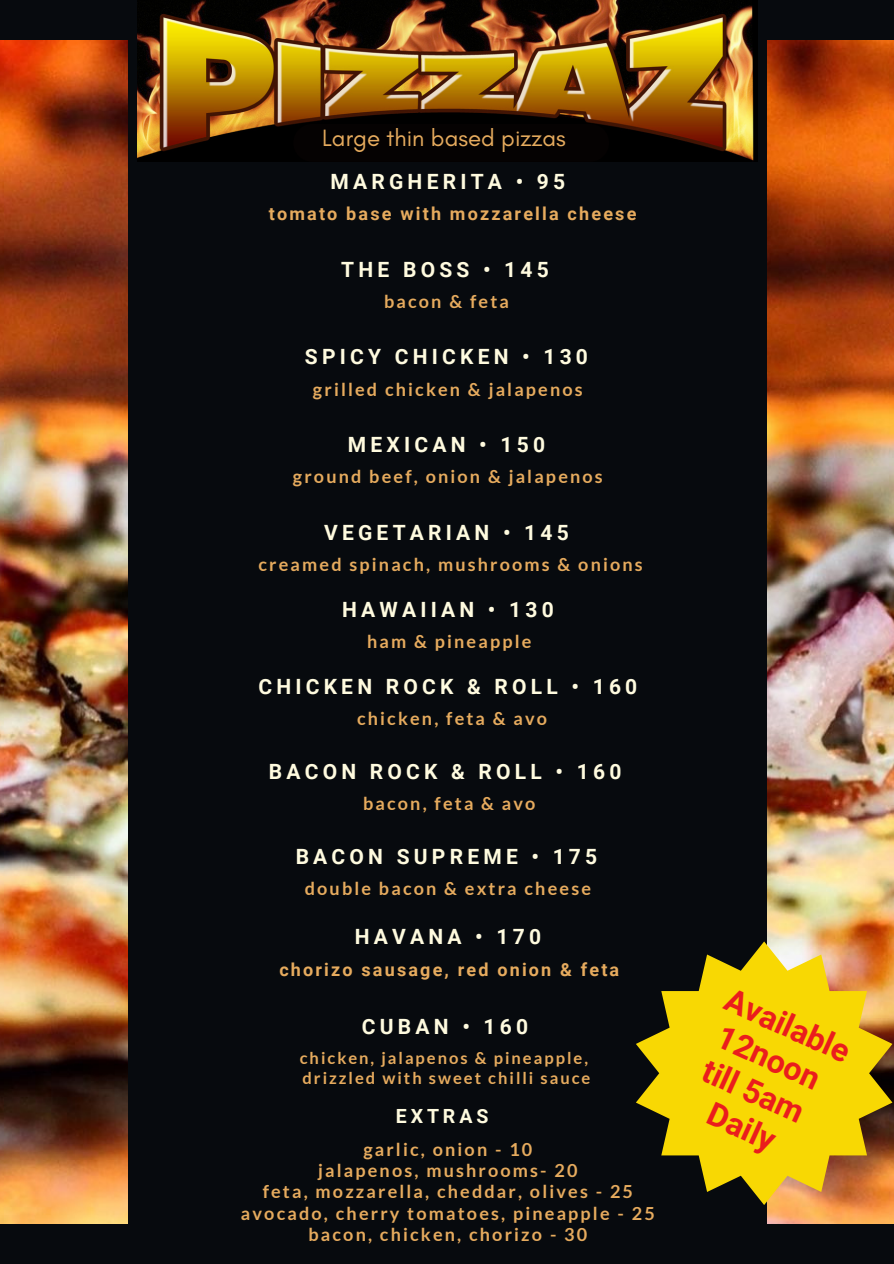
<style>
.page{position:relative;width:894px;height:1264px;background:#fff}
.page>*{position:absolute;margin:0;border:0;box-sizing:border-box;transform-origin:0 0}
.t1{font:700 32.25px "Roboto";color:#ea1d1d}
.t2{font:24px "Glacial Indifference";color:#e6ab5e}
.t3{font:700 21px "Roboto";letter-spacing:.2em;color:#fffbdf}
.t4{font:700 19.5px "Roboto";letter-spacing:.2em;color:#fffbdf}
.t5{font:700 18px "Lato";letter-spacing:.12em;color:#e6ab5e}
.t6{font:700 18px "Roboto";letter-spacing:.12em;color:#e6ab5e}
.t7{font:700 16.5px "Lato";letter-spacing:.12em;color:#e6ab5e}
</style>
<div class="page">
<div style="left:0;top:0;width:893px;height:1263px;background:#070a0e"></div>
<img style="left:0;top:41px;width:127px;height:1182px">
<img style="left:767px;top:41px;width:126px;height:1182px">
<img style="left:137px;top:0;width:620px;height:162px">
<svg style="left:636px;top:941px;width:256px;height:263px;fill:#f8d803"></svg>
<div style="left:293px;top:124px;width:315px;height:37px;background:#050202;border-radius:19px"></div>
<p class="t2" style="left:322px;top:123px;width:245px">Large thin based pizzas</p>
<p class="t3" style="left:330px;top:169px;width:236px">MARGHERITA • 95</p>
<p class="t6" style="left:269px;top:204px;width:369px">tomato base with mozzarella cheese</p>
<p class="t3" style="left:341px;top:257px;width:209px">THE BOSS • 145</p>
<p class="t5" style="left:384px;top:290px;width:126px">bacon &amp; feta</p>
<p class="t3" style="left:305px;top:345px;width:284px">SPICY CHICKEN • 130</p>
<p class="t5" style="left:313px;top:378px;width:271px">grilled chicken &amp; jalapenos</p>
<p class="t3" style="left:348px;top:432px;width:198px">MEXICAN • 150</p>
<p class="t5" style="left:293px;top:465px;width:311px">ground beef, onion &amp; jalapenos</p>
<p class="t3" style="left:324px;top:520px;width:246px">VEGETARIAN • 145</p>
<p class="t5" style="left:258px;top:553px;width:385px">creamed spinach, mushrooms &amp; onions</p>
<p class="t3" style="left:342px;top:598px;width:213px">HAWAIIAN • 130</p>
<p class="t5" style="left:367px;top:630px;width:166px">ham &amp; pineapple</p>
<p class="t3" style="left:258px;top:674px;width:380px">CHICKEN ROCK &amp; ROLL • 160</p>
<p class="t5" style="left:357px;top:707px;width:191px">chicken, feta &amp; avo</p>
<p class="t3" style="left:269px;top:759px;width:354px">BACON ROCK &amp; ROLL • 160</p>
<p class="t5" style="left:363px;top:792px;width:174px">bacon, feta &amp; avo</p>
<p class="t3" style="left:295px;top:844px;width:303px">BACON SUPREME • 175</p>
<p class="t5" style="left:305px;top:876px;width:287px">double bacon &amp; extra cheese</p>
<p class="t3" style="left:354px;top:924px;width:188px">HAVANA • 170</p>
<p class="t6" style="left:279px;top:959px;width:341px">chorizo sausage, red onion &amp; feta</p>
<p class="t3" style="left:362px;top:1014px;width:168px">CUBAN • 160</p>
<p class="t7" style="left:300px;top:1048px;width:290px">chicken, jalapenos &amp; pineapple,</p>
<p class="t7" style="left:302px;top:1067px;width:289px">drizzled with sweet chilli sauce</p>
<p class="t4" style="left:395px;top:1104px;width:94px">EXTRAS</p>
<p class="t5" style="left:363px;top:1137px;width:170px">garlic, onion - 10</p>
<p class="t5" style="left:318px;top:1159px;width:261px">jalapenos, mushrooms- 20</p>
<p class="t5" style="left:262px;top:1180px;width:372px">feta, mozzarella, cheddar, olives - 25</p>
<p class="t5" style="left:241px;top:1201px;width:415px">avocado, cherry tomatoes, pineapple - 25</p>
<p class="t5" style="left:308px;top:1223px;width:280px">bacon, chicken, chorizo - 30</p>
<p class="t1" style="left:734px;top:980px;width:135px;rotate:24deg">Available</p>
<p class="t1" style="left:711px;top:1052px;width:110px;rotate:24deg">till 5am</p>
<p class="t1" style="left:726px;top:1018px;width:111px;rotate:24deg">12noon</p>
<p class="t1" style="left:716px;top:1095px;width:73px;rotate:24deg">Daily</p>
</div>
